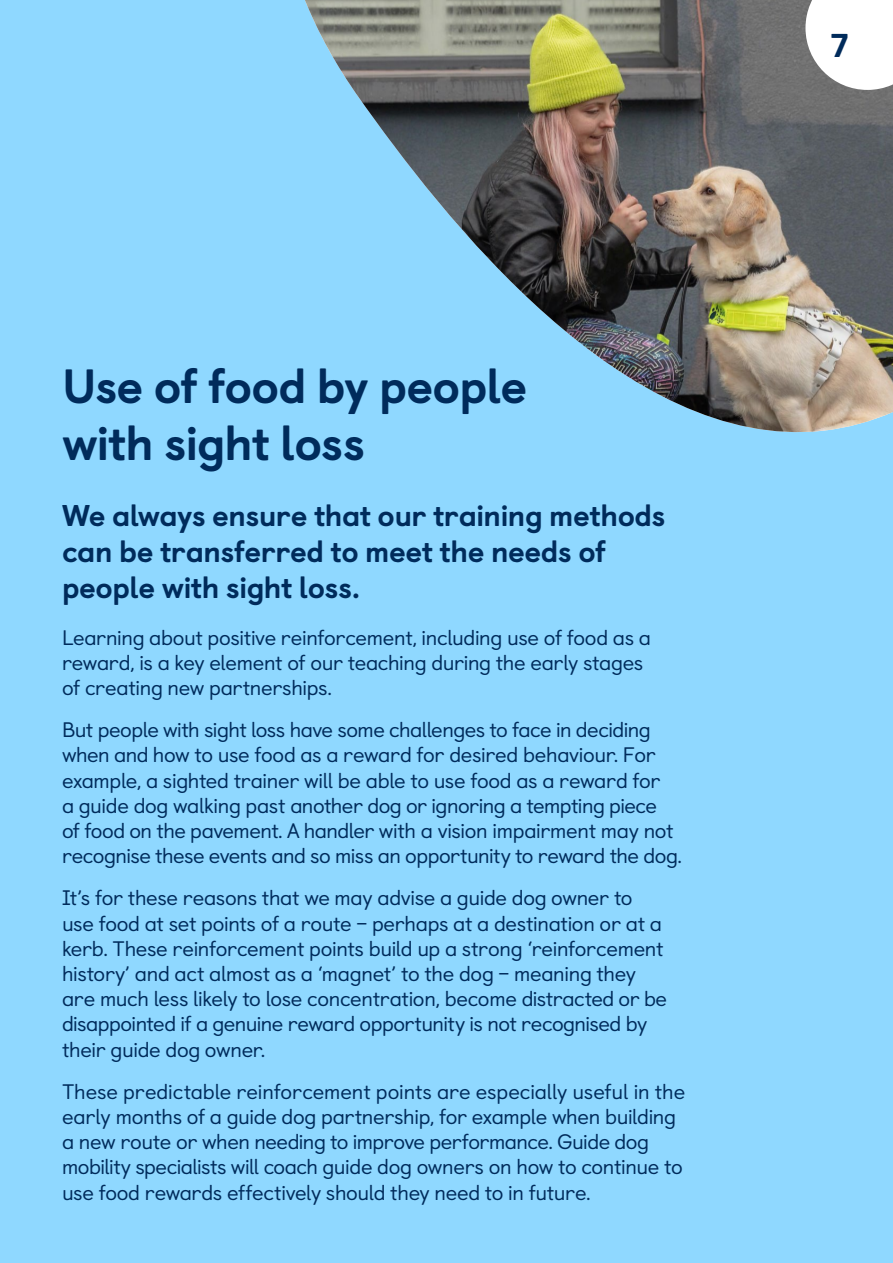
<style>
.page{position:relative;width:893px;height:1263px;background:#8fd8ff}
.page>*{position:absolute;margin:0;border:0;box-sizing:border-box;transform-origin:0 0}
.Title_2{font:800 48px/57.6px "Castledown";letter-spacing:-.02em;color:#002b5b}
.t1{font:800 33px "Castledown";color:#002b5b}
.Body_copy_medium{font:800 30px/36px "Castledown";letter-spacing:-.015em;color:#002b5b}
.Body_Copy_Blue{font:21px/25.2px "Castledown";letter-spacing:-.02em;color:#002b5b}
</style>
<div class="page">
<img style="left:305px;top:0;width:588px;height:433px">
<svg style="left:805px;top:0;width:88px;height:90px;background:#ededed"></svg>
<h2 class="Title_2" style="left:62px;top:353px;width:467px">Use of food by people with sight loss</h2>
<p class="Body_copy_medium" style="left:62px;top:495px;width:605px">We always ensure that our training methods can be transferred to meet the needs of people with sight loss.</p>
<p class="Body_Copy_Blue" style="left:62px;top:623px;width:590px">Learning about positive reinforcement, including use of food as a reward, is a key element of our teaching during the early stages of creating new partnerships.</p>
<p class="Body_Copy_Blue" style="left:62px;top:715px;width:622px">But people with sight loss have some challenges to face in deciding when and how to use food as a reward for desired behaviour. For example, a sighted trainer will be able to use food as a reward for<br>a guide dog walking past another dog or ignoring a tempting piece<br>of food on the pavement. A handler with a vision impairment may not recognise these events and so miss an opportunity to reward the dog.</p>
<p class="Body_Copy_Blue" style="left:62px;top:883px;width:607px">It’s for these reasons that we may advise a guide dog owner to use food at set points of a route – perhaps at a destination or at a kerb. These reinforcement points build up a strong ‘reinforcement history’ and act almost as a ‘magnet’ to the dog – meaning they are much less likely to lose concentration, become distracted or be disappointed if a genuine reward opportunity is not recognised by their guide dog owner.</p>
<p class="Body_Copy_Blue" style="left:62px;top:1077px;width:625px">These predictable reinforcement points are especially useful in the early months of a guide dog partnership, for example when building a new route or when needing to improve performance. Guide dog mobility specialists will coach guide dog owners on how to continue to use food rewards effectively should they need to in future.</p>
<h2 class="t1" style="left:831px;top:19px;width:19px">7</h2>
</div>
